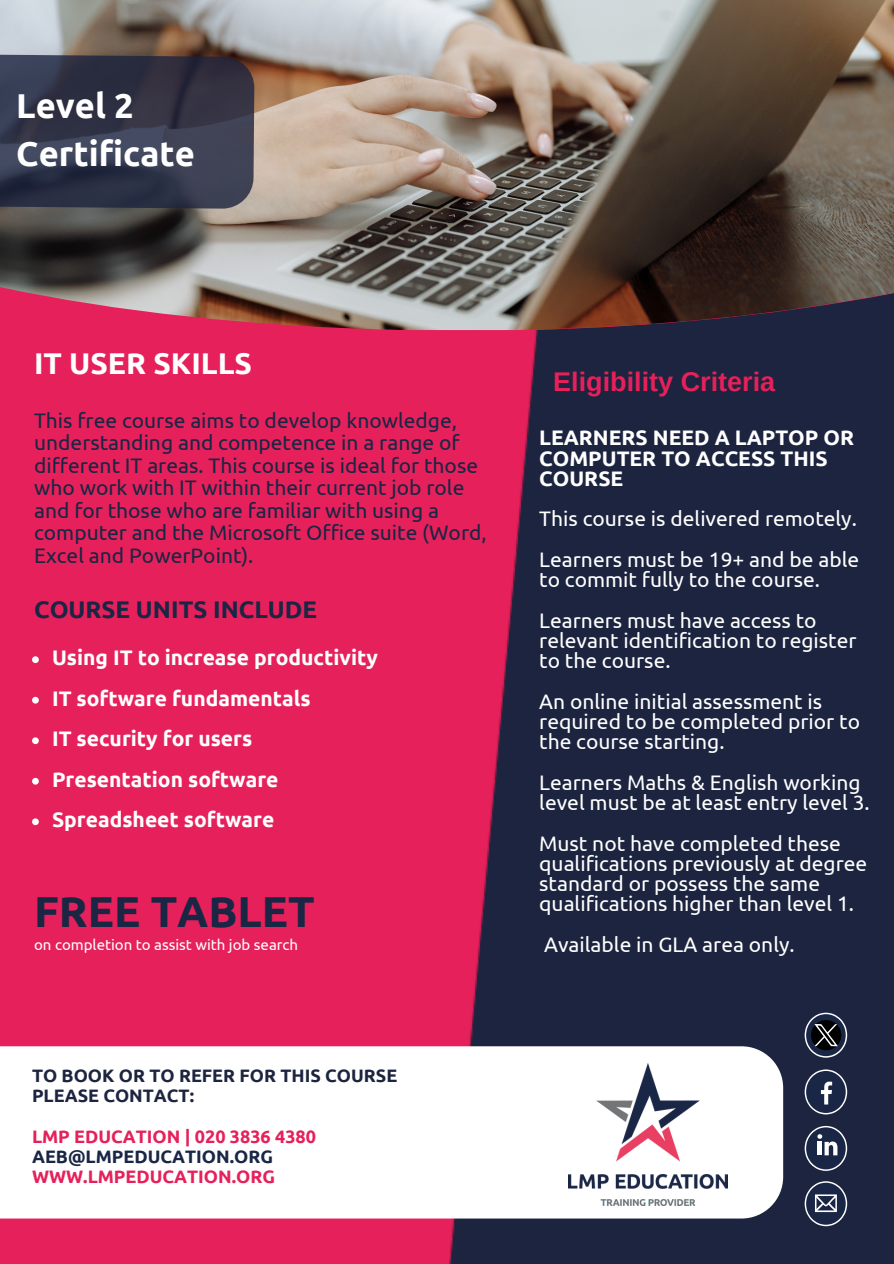
<style>
.page{position:relative;width:894px;height:1264px;background:#fff}
.page>*{position:absolute;margin:0;border:0;box-sizing:border-box;transform-origin:0 0}
.t1{font:700 43.2px "Ubuntu";color:#192644}
.t2{font:700 34.5px "Ubuntu";color:#fff}
.t3{font:700 30px "Ubuntu";color:#fff}
.t4{font:700 27px "Arimo";color:#e6205a}
.t5{font:700 24px "Ubuntu";color:#192644}
.t6{font:21px/20.2px "Ubuntu";color:#fff}
.t7{font:21px/22.5px "Ubuntu";color:#192644}
.t8{font:700 21px/20.2px "Ubuntu";color:#fff}
.t9{font:700 18px/20.2px "Ubuntu";color:#e6205a}
.t10{font:700 18px "Ubuntu";color:#1c243f}
.t11{font:15px "Ubuntu";color:#fff}
.s1{color:#192644}
.s2{color:#1a2645}
</style>
<div class="page">
<div style="left:0;top:0;width:893px;height:1263px;background:#e6205a"></div>
<img style="left:449px;top:331px;width:444px;height:932px">
<img style="left:0;top:0;width:893px;height:330px">
<svg style="left:0;top:53px;width:254px;height:156px;background:#36384a"></svg>
<svg style="left:804px;top:1181px;width:42px;height:45px;background:#474f67"></svg>
<svg style="left:804px;top:1069px;width:42px;height:45px;background:#3f4962"></svg>
<svg style="left:804px;top:1125px;width:42px;height:45px;background:#49526a"></svg>
<svg style="left:804px;top:1012px;width:42px;height:45px;background:#373c4c"></svg>
<svg style="left:32px;top:656px;width:7px;height:7px"></svg>
<svg style="left:32px;top:696px;width:7px;height:7px"></svg>
<svg style="left:32px;top:737px;width:7px;height:7px"></svg>
<svg style="left:32px;top:777px;width:7px;height:7px"></svg>
<svg style="left:32px;top:818px;width:7px;height:7px"></svg>
<div style="left:0;top:1046px;width:783px;height:172px;background:#fff"></div>
<img style="left:568px;top:1063px;width:159px;height:142px">
<p class="t2" style="left:16px;top:86px;width:119px">Level 2</p>
<p class="t2" style="left:16px;top:133px;width:180px">Certificate</p>
<p class="t3" style="left:34px;top:346px;width:219px">IT USER SKILLS</p>
<p class="t7" style="left:34px;top:409px;width:454px">This free course aims to develop knowledge, understanding and competence in a range of different IT areas. This course is ideal for those who work with IT within their current job role and for those who are familiar with using a computer and the Microsoft Office suite (Word, Excel and PowerPoint).</p>
<p class="t5" style="left:34px;top:596px;width:284px">COURSE UNITS INCLUDE</p>
<p class="t8" style="left:52px;top:647px;width:327px">Using IT to increase productivity</p>
<p class="t8" style="left:52px;top:688px;width:260px">IT software fundamentals</p>
<p class="t8" style="left:52px;top:728px;width:202px">IT security for users</p>
<p class="t8" style="left:52px;top:769px;width:228px">Presentation software</p>
<p class="t8" style="left:52px;top:809px;width:224px">Spreadsheet software</p>
<p class="t1" style="left:34px;top:887px;width:282px">FREE TABLET</p>
<p class="t11" style="left:34px;top:936px;width:265px">on completion to assist with job search</p>
<p class="t10" style="left:32px;top:1064px;width:367px">TO BOOK OR TO REFER FOR THIS COURSE</p>
<p class="t10" style="left:32px;top:1085px;width:163px">PLEASE CONTACT:</p>
<p class="t9" style="left:32px;top:1125px;width:285px">LMP EDUCATION | 020 3836 4380<br><span class="s1">AEB</span><span class="s2">@LMPEDUCATION.ORG<br></span>WWW.LMPEDUCATION.ORG</p>
<p class="t4" style="left:553px;top:366px;width:223px">Eligibility Criteria</p>
<p class="t8" style="left:539px;top:427px;width:316px">LEARNERS NEED A LAPTOP OR<br>COMPUTER TO ACCESS THIS<br>COURSE</p>
<p class="t6" style="left:539px;top:508px;width:319px">This course is delivered remotely.</p>
<p class="t6" style="left:539px;top:549px;width:321px">Learners must be 19+ and be able to commit fully to the course.</p>
<p class="t6" style="left:539px;top:610px;width:319px">Learners must have access to relevant identification to register to the course.</p>
<p class="t6" style="left:539px;top:691px;width:322px">An online initial assessment is required to be completed prior to the course starting.</p>
<p class="t6" style="left:539px;top:772px;width:332px">Learners Maths &amp; English working level must be at least entry level 3.</p>
<p class="t6" style="left:539px;top:832px;width:329px">Must not have completed these qualifications previously at degree standard or possess the same qualifications higher than level 1.</p>
<p class="t6" style="left:544px;top:934px;width:252px">Available in GLA area only.</p>
</div>
